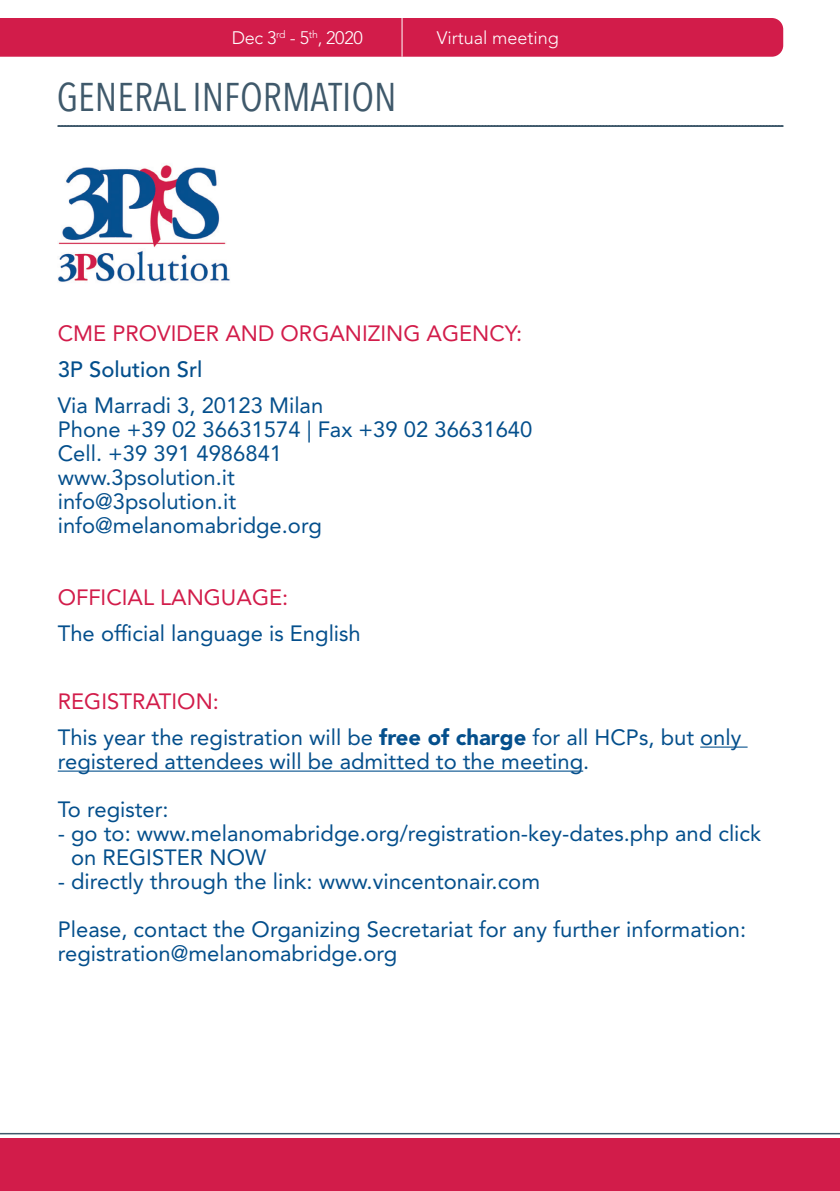
<style>
.page{position:relative;width:840px;height:1191px;background:#fff}
.page>*{position:absolute;margin:0;border:0;box-sizing:border-box;transform-origin:0 0}
.t1{font:40px "Avenir Next Condensed";color:#3f596b}
.t2{font:22px/24px "Avenir LT Std";color:#044f8c}
.t3{font:22px "Avenir LT Std";color:#d21c4a}
.t4{font:500 22px "Avenir LT Std";color:#044f8c}
.t5{font:300 18px "Avenir LT Std";color:#fff}
.s1{font-weight:900}
</style>
<div class="page">
<hr style="left:699px;top:746px;width:48px;height:1px;background:#044f8c">
<hr style="left:58px;top:770px;width:525px;height:1px;background:#044f8c">
<img style="left:58px;top:165px;width:172px;height:117px">
<svg style="left:58px;top:125px;width:725px;height:2px"></svg>
<hr style="left:0;top:1133px;width:839px;height:1px;background:#3f596b">
<div style="left:0;top:1138px;width:839px;height:53px;background:#d21c4a"></div>
<div style="left:0;top:18px;width:782px;height:39px;background:#d21c4a"></div>
<hr style="left:401px;top:4px;width:1px;height:53px;background:#fff">
<p class="t5" style="left:232px;top:27px;width:132px">Dec 3<sup>rd</sup> - 5<sup>th</sup>, 2020</p>
<p class="t5" style="left:436px;top:27px;width:124px">Virtual meeting</p>
<p class="t1" style="left:57px;top:63px;width:341px">GENERAL INFORMATION</p>
<p class="t3" style="left:58px;top:320px;width:465px">CME PROVIDER AND ORGANIZING AGENCY:</p>
<p class="t4" style="left:58px;top:356px;width:146px">3P Solution Srl</p>
<p class="t2" style="left:58px;top:393px;width:267px">Via Marradi 3, 20123 Milan</p>
<p class="t2" style="left:58px;top:417px;width:476px">Phone +39 02 36631574 | Fax +39 02 36631640</p>
<p class="t2" style="left:58px;top:441px;width:226px">Cell. +39 391 4986841</p>
<p class="t2" style="left:58px;top:465px;width:178px">www.3psolution.it</p>
<p class="t2" style="left:58px;top:489px;width:180px">info@3psolution.it</p>
<p class="t2" style="left:58px;top:513px;width:265px">info@melanomabridge.org</p>
<p class="t3" style="left:58px;top:584px;width:232px">OFFICIAL LANGUAGE:</p>
<p class="t2" style="left:58px;top:621px;width:304px">The official language is English</p>
<p class="t3" style="left:58px;top:688px;width:163px">REGISTRATION:</p>
<p class="t2" style="left:58px;top:725px;width:684px">This year the registration will be <span class="s1">free of charge</span> for all HCPs, but only registered attendees will be admitted to the meeting.</p>
<p class="t2" style="left:58px;top:797px;width:112px">To register:</p>
<p class="t2" style="left:71px;top:821px;width:691px;text-indent:-13px">- go to: www.melanomabridge.org/registration-key-dates.php and click on REGISTER NOW</p>
<p class="t2" style="left:58px;top:869px;width:483px">- directly through the link: www.vincentonair.com</p>
<p class="t2" style="left:58px;top:917px;width:689px">Please, contact the Organizing Secretariat for any further information: registration@melanomabridge.org</p>
</div>
